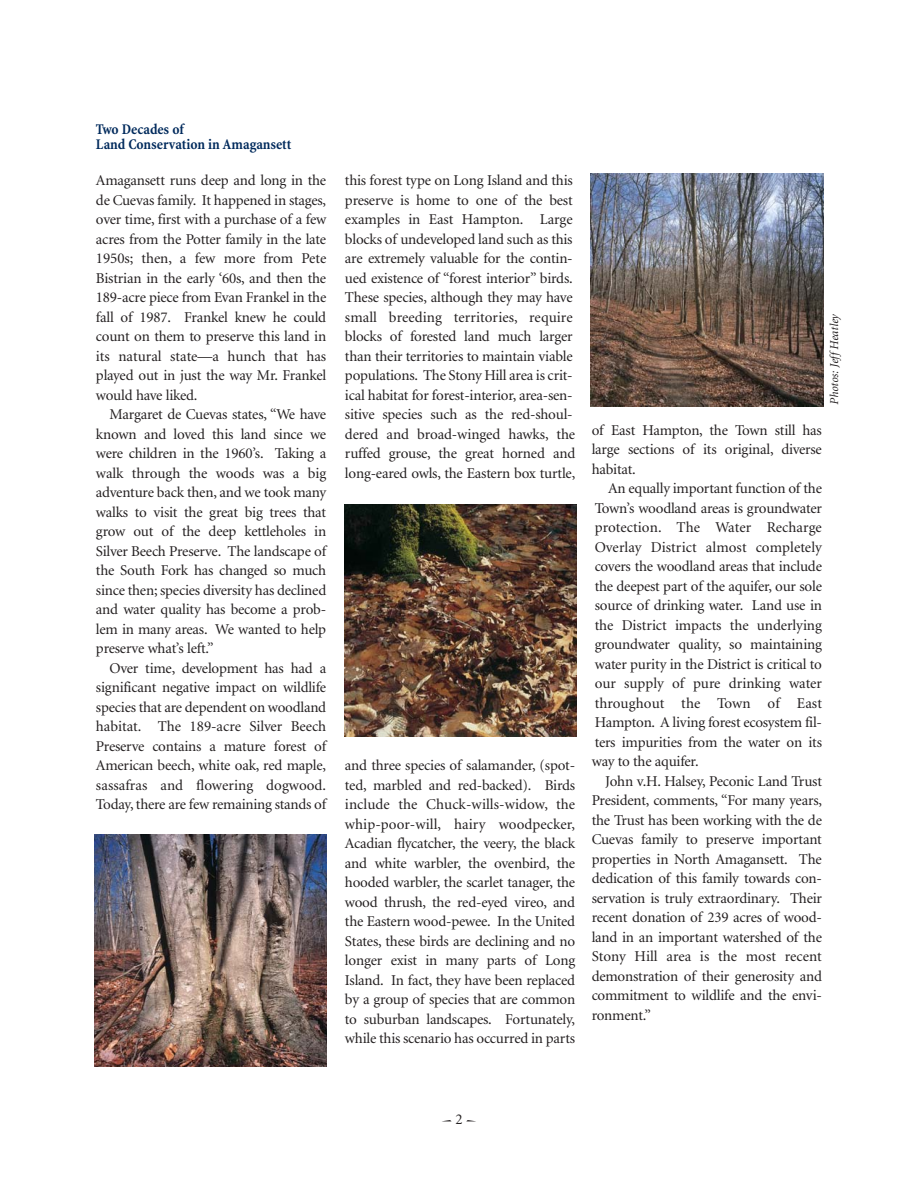
<style>
.page{position:relative;width:918px;height:1188px;background:#fff}
.page>*{position:absolute;margin:0;border:0;box-sizing:border-box;transform-origin:0 0}
.t1{font:15px/19.5px "Minion";letter-spacing:-.015em;color:#231f20;text-align:justify}
.t2{font:700 condensed 15px/15px "Minion";color:#002a5c}
.t3{font:italic 12px "Minion";color:#231f20}
</style>
<div class="page">
<img style="left:344px;top:504px;width:233px;height:232px">
<img style="left:591px;top:174px;width:232px;height:232px">
<img style="left:94px;top:834px;width:233px;height:232px">
<p class="t2" style="left:96px;top:123px;width:197px">Two Decades of<br>Land Conservation in Amagansett</p>
<p class="t1" style="left:96px;top:172px;width:232px">Amagansett runs deep and long in the de Cuevas family. It happened in stages, over time, first with a purchase of a few acres from the Potter family in the late 1950s; then, a few more from Pete Bistrian in the early ‘60s, and then the 189-acre piece from Evan Frankel in the fall of 1987. Frankel knew he could count on them to preserve this land in its natural state—a hunch that has played out in just the way Mr. Frankel would have liked.</p>
<p class="t1" style="left:96px;top:406px;width:232px;text-indent:14px">Margaret de Cuevas states, “We have known and loved this land since we were children in the 1960’s. Taking a walk through the woods was a big adventure back then, and we took many walks to visit the great big trees that grow out of the deep kettleholes in Silver Beech Preserve. The landscape of the South Fork has changed so much since then; species diversity has declined and water quality has become a prob&shy;lem in many areas. We wanted to help preserve what’s left.”</p>
<p class="t1" style="left:96px;top:659px;width:232px;text-indent:14px">Over time, development has had a significant negative impact on wildlife species that are dependent on woodland habitat. The 189-acre Silver Beech Preserve contains a mature forest of American beech, white oak, red maple, sassafras and flowering dogwood.<br>Today, there are few remaining stands of</p>
<p class="t1" style="left:345px;top:172px;width:232px;text-align:left">this forest type on Long Island and this preserve is home to one of the best examples in East Hampton. Large blocks of undeveloped land such as this are extremely valuable for the contin&shy;ued existence of “forest interior” birds.<br>These species, although they may have small breeding territories, require blocks of forested land much larger than their territories to maintain viable populations. The Stony Hill area is crit&shy;ical habitat for forest-interior, area-sen&shy;sitive species such as the red-shoul&shy;dered and broad-winged hawks, the ruffed grouse, the great horned and long-eared owls, the Eastern box turtle,</p>
<p class="t1" style="left:345px;top:757px;width:232px">and three species of salamander, (spot&shy;ted, marbled and red-backed). Birds include the Chuck-wills-widow, the whip-poor-will, hairy woodpecker, Acadian flycatcher, the veery, the black and white warbler, the ovenbird, the hooded warbler, the scarlet tanager, the wood thrush, the red-eyed vireo, and the Eastern wood-pewee. In the United States, these birds are declining and no longer exist in many parts of Long Island. In fact, they have been replaced by a group of species that are common to suburban landscapes. Fortunately, while this scenario has occurred in parts</p>
<p class="t3" style="left:829px;top:405px;width:92px;rotate:-90deg">Photos: Jeff Heatley</p>
<p class="t1" style="left:592px;top:422px;width:232px">of East Hampton, the Town still has large sections of its original, diverse habitat.</p>
<p class="t1" style="left:592px;top:480px;width:232px;text-indent:16px">An equally important function of the Town’s woodland areas is groundwater protection. The Water Recharge Overlay District almost completely covers the woodland areas that include the deepest part of the aquifer, our sole source of drinking water. Land use in the District impacts the underlying groundwater quality, so maintaining water purity in the District is critical to our supply of pure drinking water throughout the Town of East Hampton. A living forest ecosystem fil&shy;ters impurities from the water on its way to the aquifer.</p>
<p class="t1" style="left:592px;top:773px;width:232px;text-indent:14px">John v.H. Halsey, Peconic Land Trust President, comments, “For many years, the Trust has been working with the de Cuevas family to preserve important properties in North Amagansett. The dedication of this family towards con&shy;servation is truly extraordinary. Their recent donation of 239 acres of wood&shy;land in an important watershed of the Stony Hill area is the most recent demonstration of their generosity and commitment to wildlife and the envi&shy;ronment.”</p>
<p class="t1" style="left:455px;top:1110px;width:9px">2</p>
</div>
